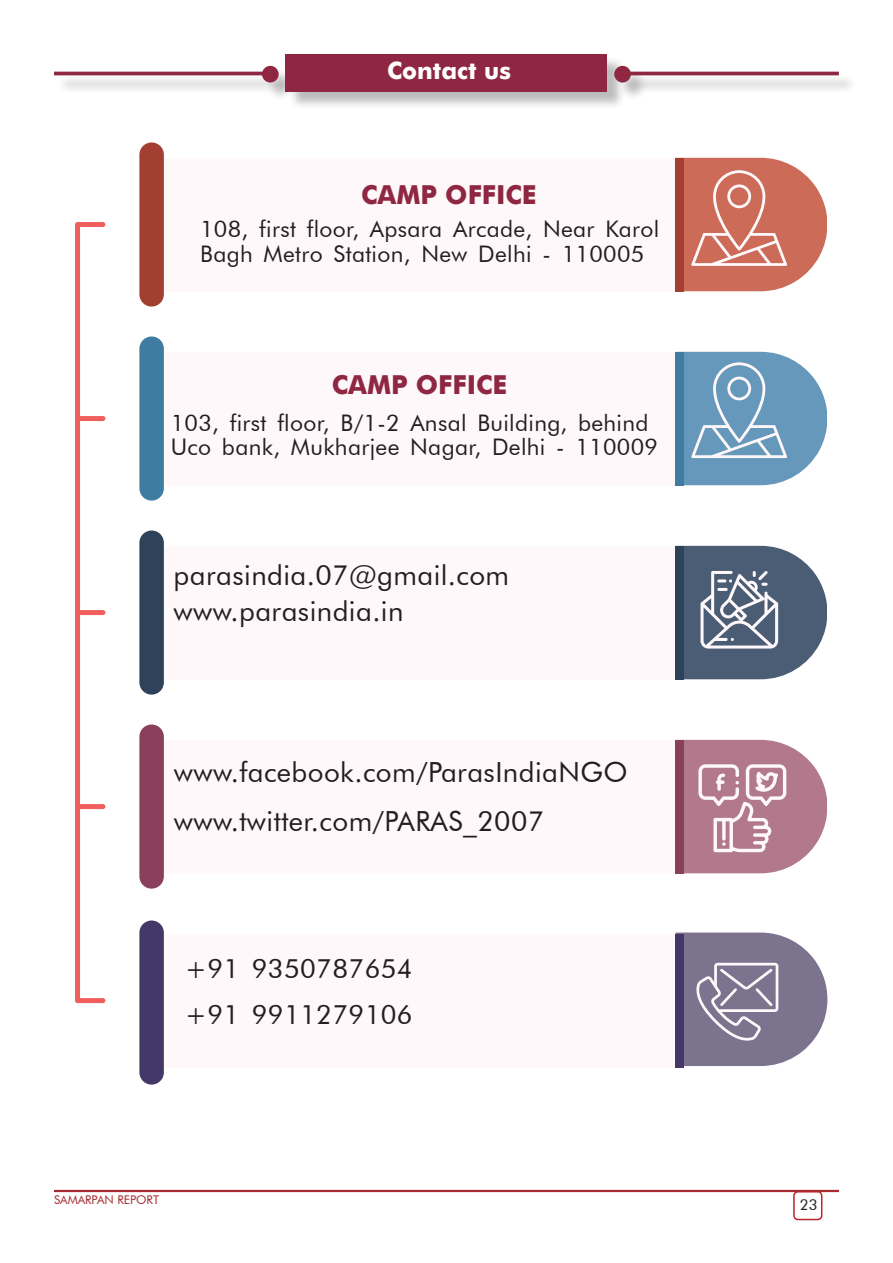
<style>
.page{position:relative;width:893px;height:1263px;background:#fff}
.page>*{position:absolute;margin:0;border:0;box-sizing:border-box;transform-origin:0 0}
.Body_Text{font:27.75px "Futura BT";letter-spacing:.015em;color:#231f20}
.Body_Text-2{font:26.7px "Futura BT";letter-spacing:.015em;color:#231f20}
.Head1{font:700 26.1px "Futura";color:#8f2742}
.Head1-2{font:700 24px "Futura";color:#fff}
.Body_Text-3{font:22.8px/24.5px "Futura BT";letter-spacing:.015em;color:#231f20}
.t1{font:15px "Futura BT";color:#231f20}
.t2{font:12px "Futura BT";color:#a72b30}
</style>
<div class="page">
<hr style="left:54px;top:1190px;width:785px;height:2px;background:#a72b30">
<div style="left:793px;top:1191px;width:29px;height:29px;border:2px solid #b7282e;border-radius:4px"></div>
<div style="left:57px;top:56px;width:800px;height:54px;background:#231f20;opacity:.3"></div>
<div style="left:286px;top:54px;width:321px;height:37px;background:#8f2742"></div>
<hr style="left:630px;top:72px;width:209px;height:3px;background:#8f2742">
<div style="left:614px;top:66px;width:17px;height:17px;background:#8f2742;border-radius:50%"></div>
<hr style="left:54px;top:72px;width:209px;height:3px;background:#8f2742">
<div style="left:262px;top:66px;width:17px;height:17px;background:#8f2742;border-radius:50%"></div>
<div style="left:152px;top:352px;width:524px;height:133px;background:#fef8fa"></div>
<svg style="left:139px;top:336px;width:25px;height:165px;background:#4984a6"></svg>
<div style="left:152px;top:158px;width:524px;height:133px;background:#fef8fa"></div>
<svg style="left:139px;top:142px;width:25px;height:165px;background:#a8493c"></svg>
<div style="left:152px;top:546px;width:524px;height:133px;background:#fef8fa"></div>
<svg style="left:139px;top:530px;width:25px;height:165px;background:#394c63"></svg>
<div style="left:152px;top:740px;width:524px;height:133px;background:#fef8fa"></div>
<svg style="left:139px;top:724px;width:25px;height:165px;background:#904963"></svg>
<div style="left:152px;top:934px;width:524px;height:133px;background:#fef8fa"></div>
<div style="left:676px;top:934px;width:8px;height:133px;background:#443868"></div>
<svg style="left:75px;top:222px;width:30px;height:781px"></svg>
<svg style="left:676px;top:158px;width:150px;height:133px;background:#d18070"></svg>
<svg style="left:676px;top:352px;width:150px;height:133px;background:#7ca6c4"></svg>
<svg style="left:676px;top:546px;width:150px;height:133px;background:#69778a"></svg>
<svg style="left:676px;top:740px;width:150px;height:133px"></svg>
<svg style="left:676px;top:932px;width:151px;height:134px"></svg>
<svg style="left:139px;top:920px;width:25px;height:164px;background:#4d426f"></svg>
<p class="Head1-2" style="left:387px;top:53px;width:125px">Contact us</p>
<p class="Head1" style="left:361px;top:175px;width:177px">CAMP OFFICE</p>
<p class="Body_Text-3" style="left:200px;top:217px;width:461px">108, first floor, Apsara Arcade, Near Karol<br>Bagh Metro Station, New Delhi - 110005</p>
<p class="Head1" style="left:332px;top:366px;width:177px">CAMP OFFICE</p>
<p class="Body_Text-3" style="left:171px;top:410px;width:489px">103, first floor, B/1-2 Ansal Building, behind<br>Uco bank, Mukharjee Nagar, Delhi - 110009</p>
<p class="Body_Text" style="left:174px;top:559px;width:337px">parasindia.07@gmail.com</p>
<p class="Body_Text" style="left:174px;top:595px;width:231px">www.parasindia.in</p>
<p class="Body_Text" style="left:174px;top:755px;width:455px">www.facebook.com/ParasIndiaNGO</p>
<p class="Body_Text" style="left:174px;top:804px;width:372px">www.twitter.com/PARAS_2007</p>
<p class="Body_Text-2" style="left:185px;top:952px;width:229px">+91 9350787654</p>
<p class="Body_Text-2" style="left:185px;top:998px;width:229px">+91 9911279106</p>
<p class="t2" style="left:54px;top:1192px;width:107px">SAMARPAN REPORT</p>
<p class="t1" style="left:800px;top:1196px;width:19px">23</p>
</div>
